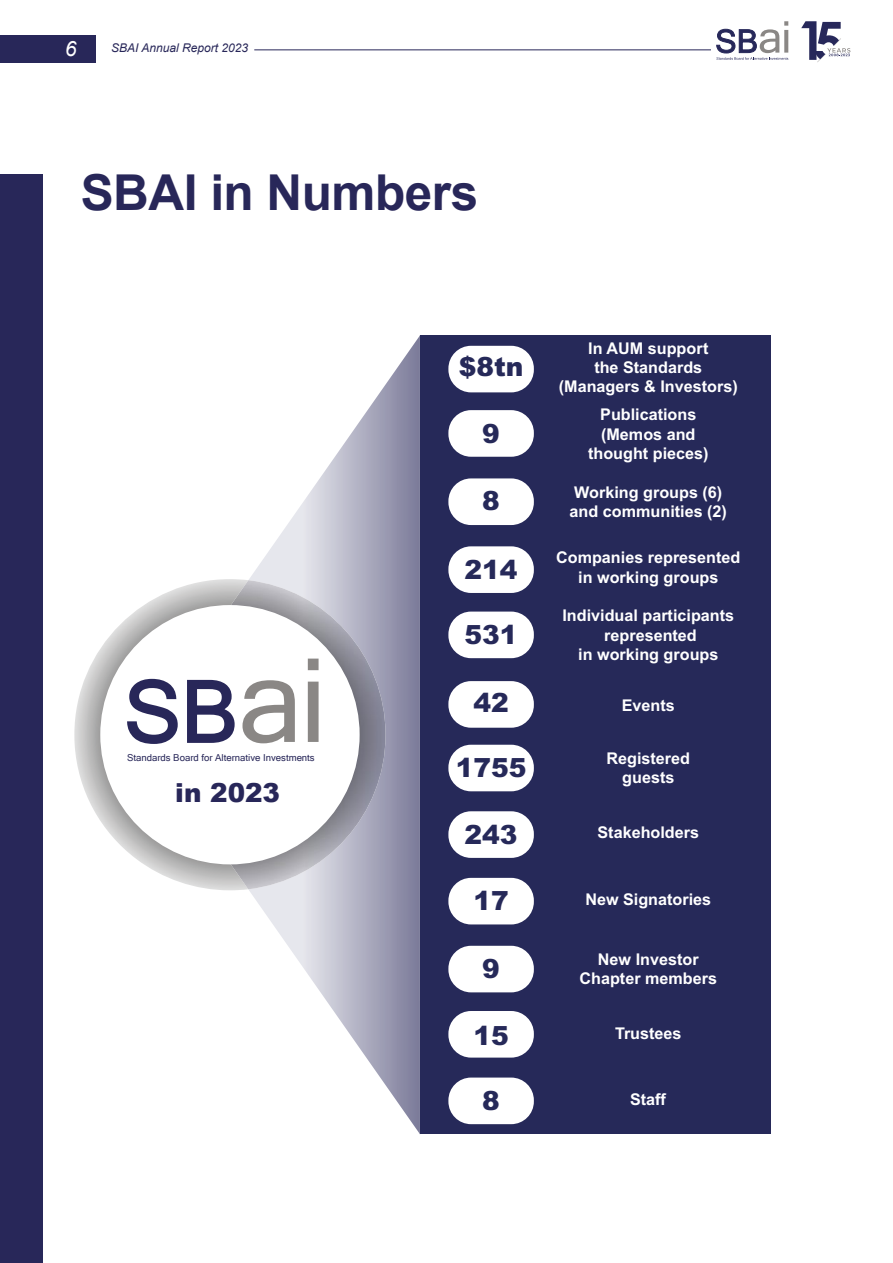
<style>
.page{position:relative;width:893px;height:1263px;background:#fff}
.page>*{position:absolute;margin:0;border:0;box-sizing:border-box;transform-origin:0 0}
.t1{font:700 49.5px "Arial";letter-spacing:-.01em;color:#282759}
.t2{font:900 26.4px "Arial";color:#262959}
.t3{font:900 26.25px "Arial";color:#282759}
.t4{font:italic 21px "Arial";color:#fff}
.t5{font:700 16.2px/19.4px "Arial";color:#fff;text-align:center}
.t6{font:italic 12px "Arial";color:#282759}
.t7{font:9.6px "Microsoft Sans Serif";color:#282759}
</style>
<div class="page">
<div style="left:0;top:35px;width:96px;height:28px;background:#282759"></div>
<hr style="left:254px;top:49px;width:457px;height:1px;background:#282759">
<div style="left:0;top:174px;width:43px;height:1089px;background:#282759"></div>
<svg style="left:248px;top:335px;width:172px;height:799px"></svg>
<div style="left:420px;top:335px;width:351px;height:799px;background:#262959"></div>
<div style="left:448px;top:346px;width:86px;height:46px;background:#fff;border-radius:23px"></div>
<div style="left:448px;top:410px;width:86px;height:47px;background:#fff;border-radius:23px"></div>
<div style="left:448px;top:478px;width:86px;height:47px;background:#fff;border-radius:23px"></div>
<div style="left:448px;top:546px;width:86px;height:47px;background:#fff;border-radius:23px"></div>
<div style="left:448px;top:612px;width:86px;height:46px;background:#fff;border-radius:23px"></div>
<div style="left:448px;top:681px;width:86px;height:47px;background:#fff;border-radius:23px"></div>
<div style="left:448px;top:745px;width:86px;height:46px;background:#fff;border-radius:23px"></div>
<div style="left:448px;top:811px;width:86px;height:47px;background:#fff;border-radius:23px"></div>
<div style="left:448px;top:878px;width:86px;height:46px;background:#fff;border-radius:23px"></div>
<div style="left:448px;top:946px;width:86px;height:46px;background:#fff;border-radius:23px"></div>
<div style="left:448px;top:1011px;width:86px;height:46px;background:#fff;border-radius:23px"></div>
<div style="left:448px;top:1077px;width:86px;height:47px;background:#fff;border-radius:23px"></div>
<img style="left:74px;top:579px;width:174px;height:311px">
<img style="left:140px;top:580px;width:246px;height:309px">
<div style="left:100px;top:605px;width:260px;height:259px;background:#fff;border-radius:50%"></div>
<svg style="left:242px;top:680px;width:53px;height:63px"></svg>
<svg style="left:308px;top:659px;width:11px;height:83px"></svg>
<svg style="left:75px;top:678px;width:160px;height:181px"></svg>
<svg style="left:716px;top:21px;width:72px;height:39px"></svg>
<svg style="left:801px;top:21px;width:49px;height:41px"></svg>
<p class="t4" style="left:65px;top:35px;width:13px">6</p>
<p class="t6" style="left:111px;top:40px;width:138px">SBAI Annual Report 2023</p>
<h1 class="t1" style="left:81px;top:160px;width:399px">SBAI in Numbers</h1>
<h2 class="t2" style="left:459px;top:348px;width:66px">$8tn</h2>
<h2 class="t2" style="left:482px;top:414px;width:19px">9</h2>
<p class="t5" style="left:559px;top:339px;width:180px">In AUM support<br>the Standards (Managers &amp; Investors)</p>
<p class="t5" style="left:588px;top:405px;width:122px">Publications (Memos and thought pieces)</p>
<h2 class="t2" style="left:482px;top:481px;width:19px">8</h2>
<p class="t5" style="left:570px;top:483px;width:159px;text-align:left">Working groups (6) and communities (2)</p>
<h2 class="t2" style="left:465px;top:550px;width:54px">214</h2>
<p class="t5" style="left:556px;top:549px;width:186px">Companies represented in working groups</p>
<h2 class="t2" style="left:465px;top:615px;width:54px">531</h2>
<p class="t5" style="left:562px;top:607px;width:173px">Individual participants represented<br>in working groups</p>
<p class="t7" style="left:127px;top:752px;width:189px">Standards Board for Alternative Investments</p>
<h3 class="t3" style="left:175px;top:774px;width:106px">in 2023</h3>
<h2 class="t2" style="left:473px;top:683px;width:37px">42</h2>
<p class="t5" style="left:622px;top:696px;width:55px">Events</p>
<h2 class="t2" style="left:456px;top:749px;width:72px">1755</h2>
<p class="t5" style="left:606px;top:749px;width:85px">Registered guests</p>
<h2 class="t2" style="left:465px;top:816px;width:54px">243</h2>
<p class="t5" style="left:597px;top:823px;width:103px">Stakeholders</p>
<h2 class="t2" style="left:473px;top:881px;width:37px">17</h2>
<p class="t5" style="left:585px;top:890px;width:127px">New Signatories</p>
<h2 class="t2" style="left:482px;top:949px;width:19px">9</h2>
<p class="t5" style="left:579px;top:950px;width:139px">New Investor<br>Chapter members</p>
<h2 class="t2" style="left:473px;top:1016px;width:37px">15</h2>
<p class="t5" style="left:615px;top:1024px;width:68px">Trustees</p>
<h2 class="t2" style="left:482px;top:1081px;width:19px">8</h2>
<p class="t5" style="left:630px;top:1090px;width:37px">Staff</p>
</div>
